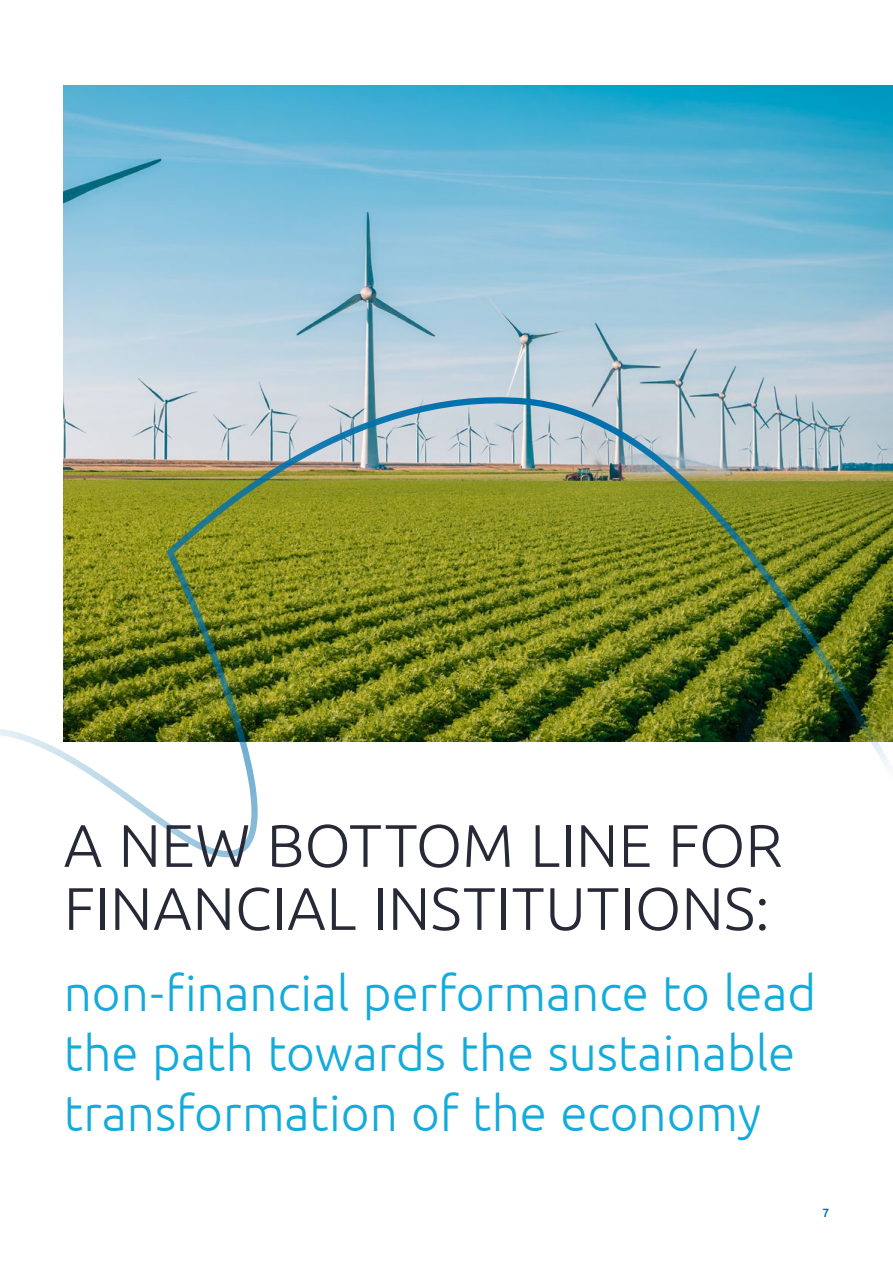
<style>
.page{position:relative;width:893px;height:1263px;background:#fff}
.page>*{position:absolute;margin:0;border:0;box-sizing:border-box;transform-origin:0 0}
.t1{font:300 60px/63px "Ubuntu";letter-spacing:.005em;color:#272936}
.t2{font:300 49.5px/60px "Ubuntu";color:#12abdb}
.t3{font:500 12px "Ubuntu";color:#0070ad}
</style>
<div class="page">
<img style="left:64px;top:85px;width:829px;height:656px">
<img style="left:0;top:396px;width:519px;height:461px">
<p class="t1" style="left:64px;top:812px;width:720px">A NEW BOTTOM LINE FOR<br>FINANCIAL INSTITUTIONS:</p>
<p class="t2" style="left:64px;top:962px;width:754px">non-financial performance to lead the path towards the sustainable transformation of the economy</p>
<p class="t3" style="left:822px;top:1205px;width:8px">7</p>
</div>
